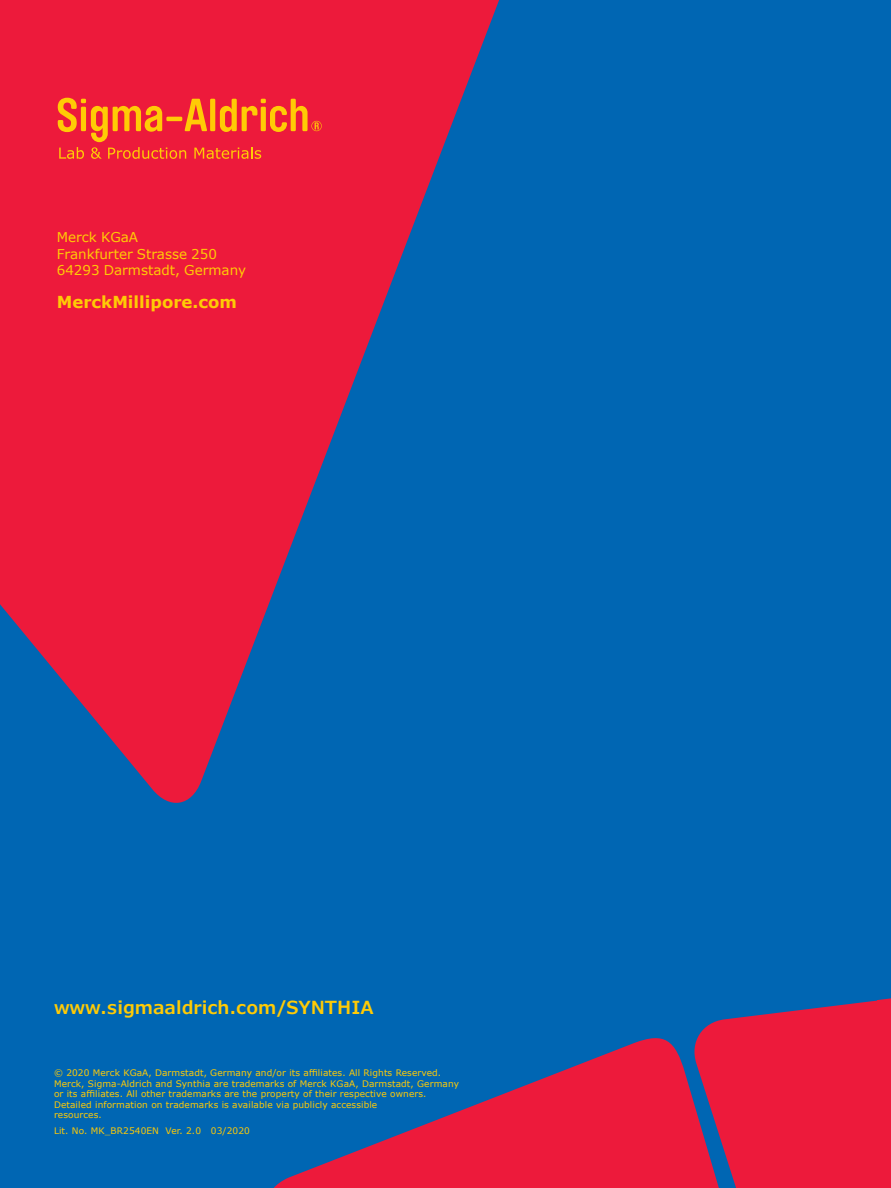
<style>
.page{position:relative;width:891px;height:1188px;background:#0066b3}
.page>*{position:absolute;margin:0;border:0;box-sizing:border-box;transform-origin:0 0}
.t1{font:600 18px "Verdana Pro";color:#ffcb05}
.t2{font:700 16.5px "Verdana";color:#ffcb05}
.t3{font:13.5px/16.5px "Verdana";color:#ffcb05}
.t4{font:9px/10.5px "Verdana";letter-spacing:.01em;color:#ffcb05}
</style>
<div class="page">
<svg style="left:0;top:0;width:499px;height:803px;fill:#ed1a3b"></svg>
<svg style="left:273px;top:1038px;width:416px;height:150px;fill:#ed1a3b"></svg>
<svg style="left:689px;top:998px;width:202px;height:190px;background:#ce234a"></svg>
<svg style="left:58px;top:98px;width:264px;height:61px;background:#f1472c"></svg>
<h3 class="t3" style="left:57px;top:229px;width:191px">Merck KGaA<br>Frankfurter Strasse 250<br>64293 Darmstadt, Germany</h3>
<h2 class="t2" style="left:57px;top:290px;width:182px">MerckMillipore.com</h2>
<h1 class="t1" style="left:54px;top:996px;width:321px">www.sigmaaldrich.com/SYNTHIA</h1>
<p class="t4" style="left:54px;top:1067px;width:407px">© 2020 Merck KGaA, Darmstadt, Germany and/or its affiliates. All Rights Reserved.<br>Merck, Sigma-Aldrich and Synthia are trademarks of Merck KGaA, Darmstadt, Germany or its affiliates. All other trademarks are the property of their respective owners.<br>Detailed information on trademarks is available via publicly accessible<br>resources.</p>
<p class="t4" style="left:54px;top:1125px;width:197px">Lit. No. MK_BR2540EN Ver. 2.0 03/2020</p>
</div>
